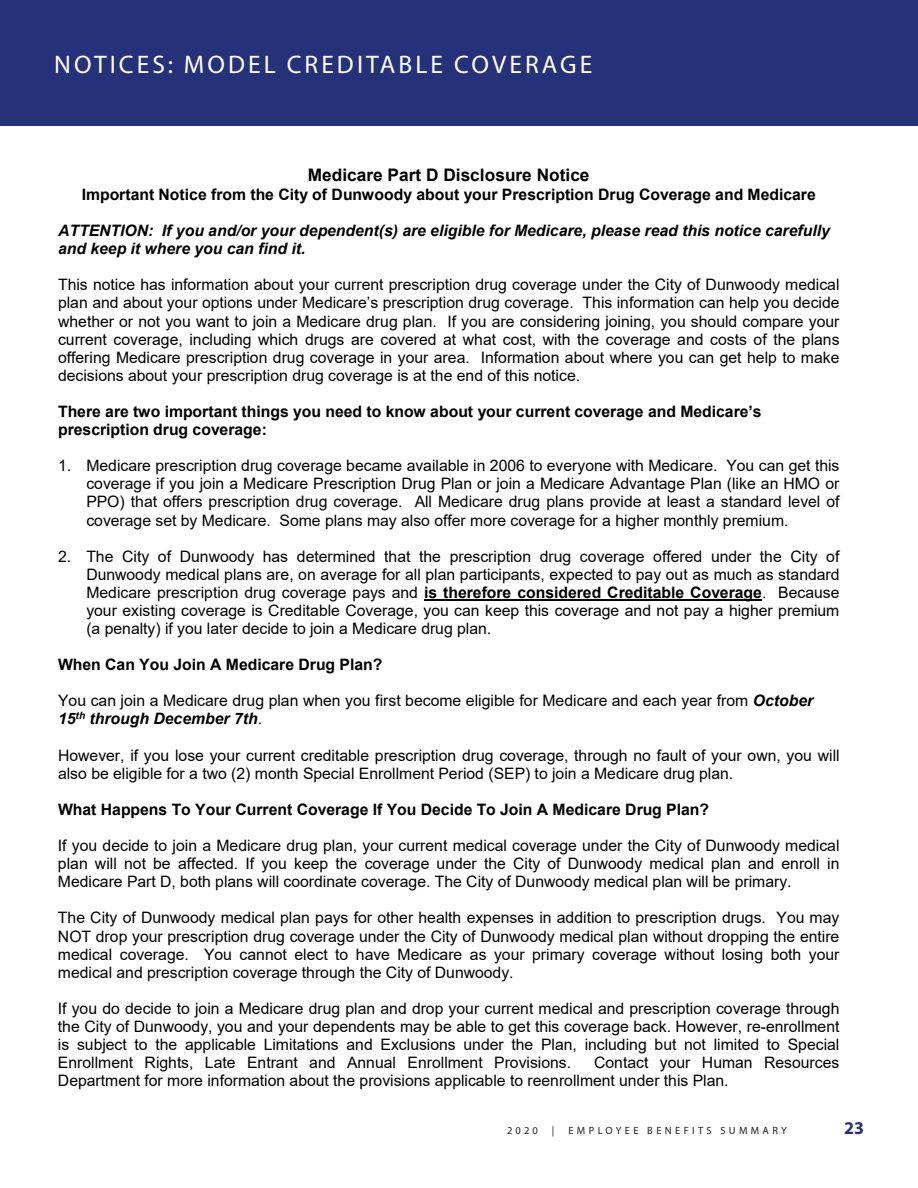
<style>
.page{position:relative;width:918px;height:1188px;background:#fff}
.page>*{position:absolute;margin:0;border:0;box-sizing:border-box;transform-origin:0 0}
.Dunwoody_Standing_He{font:25.5px "Myriad Pro";letter-spacing:.12em;color:#fff}
.t1{font:700 18px "Myriad Pro";color:#253179}
.t2{font:700 17.25px "Arial";color:#000}
.t3{font:15.75px/18.1px "Arial";color:#000;text-align:justify}
.t4{font:700 15.75px/18.1px "Arial";color:#000}
.t5{font:italic 700 15.75px/18.1px "Arial";color:#000}
.t6{font:10.5px "Myriad Pro";letter-spacing:.32em;color:#231f20}
.s1{font-weight:700}
.s2{font-weight:700;font-style:italic}
</style>
<div class="page">
<div style="left:0;top:0;width:918px;height:126px;background:#253179"></div>
<hr style="left:424px;top:599px;width:338px;height:2px;background:#000">
<p class="Dunwoody_Standing_He" style="left:54px;top:49px;width:540px">NOTICES: MODEL CREDITABLE COVERAGE</p>
<p class="t2" style="left:308px;top:163px;width:283px">Medicare Part D Disclosure Notice</p>
<p class="t4" style="left:82px;top:185px;width:736px">Important Notice from the City of Dunwoody about your Prescription Drug Coverage and Medicare</p>
<p class="t5" style="left:58px;top:222px;width:773px">ATTENTION: If you and/or your dependent(s) are eligible for Medicare, please read this notice carefully and keep it where you can find it.</p>
<p class="t3" style="left:58px;top:276px;width:783px">This notice has information about your current prescription drug coverage under the City of Dunwoody medical plan and about your options under Medicare’s prescription drug coverage. This information can help you decide whether or not you want to join a Medicare drug plan. If you are considering joining, you should compare your current coverage, including which drugs are covered at what cost, with the coverage and costs of the plans offering Medicare prescription drug coverage in your area. Information about where you can get help to make decisions about your prescription drug coverage is at the end of this notice.</p>
<p class="t4" style="left:58px;top:403px;width:705px">There are two important things you need to know about your current coverage and Medicare’s prescription drug coverage:</p>
<p class="t3" style="left:86px;top:457px;width:755px;text-indent:-28px">1. Medicare prescription drug coverage became available in 2006 to everyone with Medicare. You can get this coverage if you join a Medicare Prescription Drug Plan or join a Medicare Advantage Plan (like an HMO or PPO) that offers prescription drug coverage. All Medicare drug plans provide at least a standard level of coverage set by Medicare. Some plans may also offer more coverage for a higher monthly premium.</p>
<p class="t3" style="left:86px;top:547px;width:755px;text-indent:-28px">2. The City of Dunwoody has determined that the prescription drug coverage offered under the City of Dunwoody medical plans are, on average for all plan participants, expected to pay out as much as standard Medicare prescription drug coverage pays and <span class="s1">is therefore considered Creditable Coverage</span>. Because your existing coverage is Creditable Coverage, you can keep this coverage and not pay a higher premium (a penalty) if you later decide to join a Medicare drug plan.</p>
<p class="t4" style="left:58px;top:656px;width:326px">When Can You Join A Medicare Drug Plan?</p>
<p class="t3" style="left:58px;top:692px;width:757px">You can join a Medicare drug plan when you first become eligible for Medicare and each year from <span class="s2">October<br>15</span><sup>th</sup> <span class="s2">through December 7th</span>.</p>
<p class="t3" style="left:58px;top:746px;width:783px">However, if you lose your current creditable prescription drug coverage, through no fault of your own, you will also be eligible for a two (2) month Special Enrollment Period (SEP) to join a Medicare drug plan.</p>
<p class="t4" style="left:58px;top:800px;width:653px">What Happens To Your Current Coverage If You Decide To Join A Medicare Drug Plan?</p>
<p class="t3" style="left:58px;top:836px;width:783px">If you decide to join a Medicare drug plan, your current medical coverage under the City of Dunwoody medical plan will not be affected. If you keep the coverage under the City of Dunwoody medical plan and enroll in Medicare Part D, both plans will coordinate coverage. The City of Dunwoody medical plan will be primary.</p>
<p class="t3" style="left:58px;top:909px;width:783px">The City of Dunwoody medical plan pays for other health expenses in addition to prescription drugs. You may NOT drop your prescription drug coverage under the City of Dunwoody medical plan without dropping the entire medical coverage. You cannot elect to have Medicare as your primary coverage without losing both your medical and prescription coverage through the City of Dunwoody.</p>
<p class="t3" style="left:58px;top:999px;width:783px">If you do decide to join a Medicare drug plan and drop your current medical and prescription coverage through the City of Dunwoody, you and your dependents may be able to get this coverage back. However, re-enrollment is subject to the applicable Limitations and Exclusions under the Plan, including but not limited to Special Enrollment Rights, Late Entrant and Annual Enrollment Provisions.</p>
<p class="t3" style="left:58px;top:1053px;width:783px;text-indent:536px">Contact your Human Resources<br>Department for more information about the provisions applicable to reenrollment under this Plan.</p>
<p class="t6" style="left:507px;top:1124px;width:32px">2020</p>
<p class="t6" style="left:552px;top:1124px;width:4px">|</p>
<p class="t6" style="left:568px;top:1124px;width:220px">EMPLOYEE BENEFITS SUMMARY</p>
<p class="t1" style="left:844px;top:1116px;width:21px">23</p>
</div>
